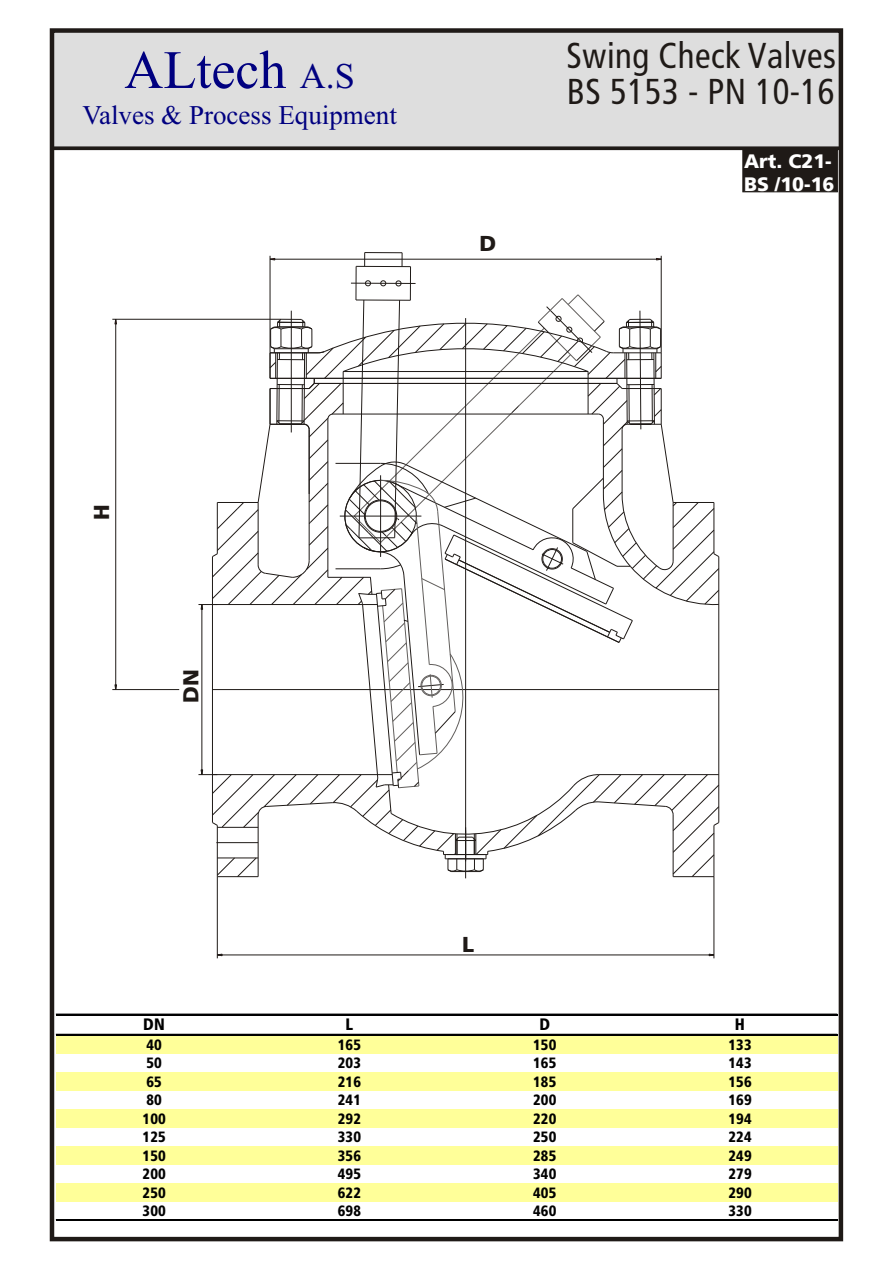
<style>
.page{position:relative;width:894px;height:1263px;background:#fff}
.page>*{position:absolute;margin:0;border:0;box-sizing:border-box;transform-origin:0 0}
.t1{font:54px "Times New Roman";color:#000080}
.t2{font:36px/36.2px "Frutiger 57 Cn";color:#1f1a17}
.t3{font:27px "Times New Roman";color:#000080}
.t4{font:21.6px "Frutiger";color:#1f1a17}
.t5{font:19.5px/23px "Frutiger";color:#fff}
.t6{font:700 16.5px "Frutiger 57 Cn";color:#000}
.t7{font:700 15px "Frutiger 57 Cn";color:#000}
.s1{font-size:36px}
</style>
<div class="page">
<div style="left:54px;top:31px;width:785px;height:117px;background:#dedede"></div>
<div style="left:50px;top:28px;width:793px;height:1213px;border:4px solid #1f1a17"></div>
<svg style="left:52px;top:146px;width:787px;height:4px;background:#332e2c"></svg>
<div style="left:743px;top:150px;width:95px;height:42px;background:#1f1a17;border:1px solid #1f1a17"></div>
<hr style="left:465px;top:830px;width:1px;height:48px;background:#1f1a17">
<hr style="left:270px;top:259px;width:391px;height:1px;background:#1f1a17">
<hr style="left:115px;top:319px;width:1px;height:371px;background:#1f1a17">
<hr style="left:112px;top:689px;width:67px;height:1px;background:#1f1a17">
<hr style="left:112px;top:319px;width:169px;height:1px;background:#1f1a17">
<svg style="left:114px;top:319px;width:3px;height:6px"></svg>
<hr style="left:270px;top:256px;width:1px;height:97px;background:#1f1a17">
<svg style="left:269px;top:258px;width:7px;height:3px"></svg>
<hr style="left:661px;top:256px;width:1px;height:97px;background:#1f1a17">
<hr style="left:714px;top:877px;width:1px;height:81px;background:#1f1a17">
<hr style="left:217px;top:877px;width:1px;height:81px;background:#1f1a17">
<svg style="left:708px;top:953px;width:7px;height:3px"></svg>
<hr style="left:217px;top:955px;width:497px;height:1px;background:#1f1a17">
<svg style="left:198px;top:294px;width:522px;height:583px"></svg>
<svg style="left:380px;top:281px;width:6px;height:5px"></svg>
<hr style="left:410px;top:267px;width:1px;height:33px;background:#1f1a17">
<svg style="left:396px;top:281px;width:5px;height:5px"></svg>
<hr style="left:356px;top:266px;width:1px;height:34px;background:#1f1a17">
<hr style="left:351px;top:283px;width:65px;height:1px;background:#1f1a17">
<hr style="left:365px;top:252px;width:37px;height:1px;background:#1f1a17">
<hr style="left:356px;top:266px;width:55px;height:1px;background:#1f1a17">
<svg style="left:364px;top:253px;width:1px;height:13px"></svg>
<svg style="left:365px;top:281px;width:6px;height:5px"></svg>
<svg style="left:402px;top:253px;width:1px;height:14px"></svg>
<hr style="left:356px;top:300px;width:54px;height:1px;background:#1f1a17">
<div style="left:56px;top:1035px;width:781px;height:19px;background:#ff9"></div>
<div style="left:56px;top:1072px;width:781px;height:19px;background:#ff9"></div>
<div style="left:56px;top:1109px;width:781px;height:19px;background:#ff9"></div>
<div style="left:56px;top:1146px;width:781px;height:19px;background:#ff9"></div>
<div style="left:56px;top:1183px;width:781px;height:19px;background:#ff9"></div>
<hr style="left:56px;top:1014px;width:781px;height:2px;background:#000">
<hr style="left:56px;top:1034px;width:781px;height:2px;background:#000">
<hr style="left:56px;top:1219px;width:781px;height:1px;background:#000">
<hr style="left:56px;top:1220px;width:781px;height:1px;background:#000">
<h1 class="t1" style="left:124px;top:51px;width:232px">ALtech <span class="s1">A.S</span></h1>
<h3 class="t3" style="left:83px;top:105px;width:316px">Valves &amp; Process Equipment</h3>
<h3 class="t4" style="left:479px;top:230px;width:18px">D</h3>
<h2 class="t2" style="left:567px;top:40px;width:271px">Swing Check Valves<br>BS 5153 - PN 10-16</h2>
<h3 class="t5" style="left:744px;top:149px;width:92px">Art. C21-<br>BS /10-16</h3>
<h3 class="t4" style="left:88px;top:520px;width:17px;rotate:-90deg">H</h3>
<h3 class="t4" style="left:178px;top:703px;width:35px;rotate:-90deg">DN</h3>
<h3 class="t4" style="left:462px;top:931px;width:14px">L</h3>
<p class="t6" style="left:143px;top:1018px;width:24px">DN</p>
<p class="t6" style="left:345px;top:1018px;width:9px">L</p>
<p class="t6" style="left:539px;top:1018px;width:13px">D</p>
<p class="t6" style="left:735px;top:1018px;width:12px">H</p>
<p class="t7" style="left:146px;top:1038px;width:17px">40</p>
<p class="t7" style="left:338px;top:1038px;width:25px">165</p>
<p class="t7" style="left:533px;top:1038px;width:25px">150</p>
<p class="t7" style="left:729px;top:1038px;width:25px">133</p>
<p class="t7" style="left:146px;top:1057px;width:17px">50</p>
<p class="t7" style="left:338px;top:1057px;width:25px">203</p>
<p class="t7" style="left:533px;top:1057px;width:25px">165</p>
<p class="t7" style="left:729px;top:1057px;width:25px">143</p>
<p class="t7" style="left:146px;top:1075px;width:17px">65</p>
<p class="t7" style="left:338px;top:1075px;width:25px">216</p>
<p class="t7" style="left:533px;top:1075px;width:25px">185</p>
<p class="t7" style="left:729px;top:1075px;width:25px">156</p>
<p class="t7" style="left:146px;top:1094px;width:17px">80</p>
<p class="t7" style="left:338px;top:1094px;width:25px">241</p>
<p class="t7" style="left:533px;top:1094px;width:25px">200</p>
<p class="t7" style="left:729px;top:1094px;width:25px">169</p>
<p class="t7" style="left:143px;top:1112px;width:25px">100</p>
<p class="t7" style="left:338px;top:1112px;width:25px">292</p>
<p class="t7" style="left:533px;top:1112px;width:25px">220</p>
<p class="t7" style="left:729px;top:1112px;width:25px">194</p>
<p class="t7" style="left:143px;top:1131px;width:25px">125</p>
<p class="t7" style="left:338px;top:1131px;width:25px">330</p>
<p class="t7" style="left:533px;top:1131px;width:25px">250</p>
<p class="t7" style="left:729px;top:1131px;width:25px">224</p>
<p class="t7" style="left:143px;top:1150px;width:25px">150</p>
<p class="t7" style="left:338px;top:1150px;width:25px">356</p>
<p class="t7" style="left:533px;top:1150px;width:25px">285</p>
<p class="t7" style="left:729px;top:1150px;width:25px">249</p>
<p class="t7" style="left:143px;top:1168px;width:25px">200</p>
<p class="t7" style="left:338px;top:1168px;width:25px">495</p>
<p class="t7" style="left:533px;top:1168px;width:25px">340</p>
<p class="t7" style="left:729px;top:1168px;width:25px">279</p>
<p class="t7" style="left:143px;top:1187px;width:25px">250</p>
<p class="t7" style="left:338px;top:1187px;width:25px">622</p>
<p class="t7" style="left:533px;top:1187px;width:25px">405</p>
<p class="t7" style="left:729px;top:1187px;width:25px">290</p>
<p class="t7" style="left:143px;top:1205px;width:25px">300</p>
<p class="t7" style="left:338px;top:1205px;width:25px">698</p>
<p class="t7" style="left:533px;top:1205px;width:25px">460</p>
<p class="t7" style="left:729px;top:1205px;width:25px">330</p>
</div>
